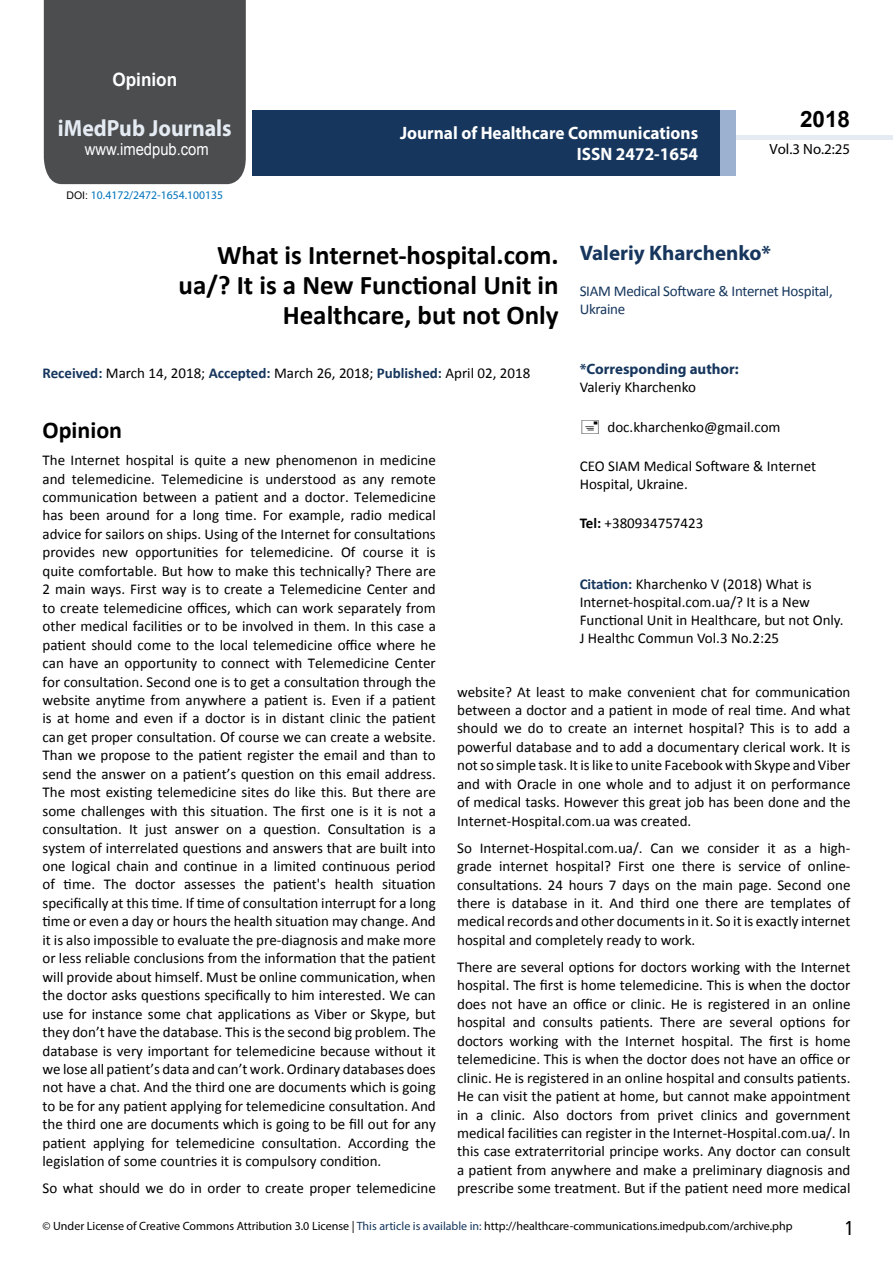
<style>
.page{position:relative;width:893px;height:1263px;background:#fff}
.page>*{position:absolute;margin:0;border:0;box-sizing:border-box;transform-origin:0 0}
.t1{font:700 27px/29.7px "Calibri";color:#000;text-align:right}
.t2{font:25.5px "Tunga";color:#000}
.t3{font:700 24px "Calibri";color:#000}
.t4{font:700 23.4px "Myriad Pro";color:#e4ebf2;scale:.93 1}
.t5{font:700 22.5px "Arial";color:#000}
.t6{font:700 21px "Myriad Pro";color:#16365d}
.t7{font:700 18.45px "Arial";color:#fff;scale:.93 1}
.t8{font:700 18px/21.6px "Myriad Pro";color:#fff;text-align:right;scale:.96 1}
.t9{font:16.5px "Arial";color:#fff;scale:.89 1}
.t10{font:15px/18.5px "Calibri";color:#000;text-align:justify}
.t11{font:15px/18px "Calibri";letter-spacing:-.02em;color:#16365d}
.t12{font:700 15px "Myriad Pro";color:#16365d}
.t13{font:14.85px "Myriad Pro";color:#000}
.t14{font:12px "Myriad Pro";color:#000}
.t15{font:11.7px "Myriad Pro";color:#0072bc}
.s1{font-family:"Arial";font-size:10.5px;color:#000}
.s2{font-weight:700;color:#16365d}
.s3{font-weight:700}
.s4{color:#16365d}
</style>
<div class="page">
<div style="left:44px;top:0;width:202px;height:184px;background:#4c4d4f"></div>
<div style="left:736px;top:135px;width:157px;height:5px;background:#e4ebf2"></div>
<div style="left:252px;top:110px;width:469px;height:66px;background:#16365d"></div>
<div style="left:720px;top:110px;width:16px;height:66px;background:#9bb1cf"></div>
<p class="t7" style="left:112px;top:67px;width:71px">Opinion</p>
<h3 class="t4" style="left:58px;top:113px;width:188px">iMedPub Journals</h3>
<p class="t9" style="left:85px;top:138px;width:141px">www.imedpub.com</p>
<p class="t15" style="left:66px;top:188px;width:158px"><span class="s1">DOI:</span> 10.4172/2472-1654.100135</p>
<p class="t8" style="left:400px;top:121px;width:312px">Journal of Healthcare Communications<br>ISSN 2472-1654</p>
<h3 class="t5" style="left:800px;top:104px;width:52px">2018</h3>
<p class="t13" style="left:769px;top:140px;width:82px">Vol.3 No.2:25</p>
<h3 class="t6" style="left:580px;top:239px;width:193px">Valeriy Kharchenko*</h3>
<p class="t11" style="left:580px;top:282px;width:255px">SIAM Medical Software &amp; Internet Hospital,<br>Ukraine</p>
<h1 class="t1" style="left:179px;top:241px;width:382px">What is Internet-hospital.com. ua/? It is a New Functional Unit in<br>Healthcare, but not Only</h1>
<p class="t10" style="left:43px;top:363px;width:489px"><span class="s2">Received:</span> March 14, 2018; <span class="s2">Accepted:</span> March 26, 2018; <span class="s2">Published:</span> April 02, 2018</p>
<p class="t12" style="left:580px;top:360px;width:161px">*Corresponding author:</p>
<p class="t10" style="left:580px;top:378px;width:118px">Valeriy Kharchenko</p>
<p class="t10" style="left:607px;top:417px;width:175px">doc.kharchenko@gmail.com</p>
<p class="t10" style="left:580px;top:457px;width:238px;line-height:18px">CEO SIAM Medical Software &amp; Internet<br>Hospital, Ukraine.</p>
<p class="t10" style="left:580px;top:514px;width:125px"><span class="s3">Tel:</span> +380934757423</p>
<h3 class="t3" style="left:43px;top:415px;width:81px">Opinion</h3>
<p class="t10" style="left:43px;top:451px;width:395px">The Internet hospital is quite a new phenomenon in medicine and telemedicine. Telemedicine is understood as any remote communication between a patient and a doctor. Telemedicine has been around for a long time. For example, radio medical advice for sailors on ships. Using of the Internet for consultations provides new opportunities for telemedicine. Of course it is quite comfortable. But how to make this technically? There are 2 main ways. First way is to create a Telemedicine Center and to create telemedicine offices, which can work separately from other medical facilities or to be involved in them. In this case a patient should come to the local telemedicine office where he can have an opportunity to connect with Telemedicine Center for consultation. Second one is to get a consultation through the website anytime from anywhere a patient is. Even if a patient is at home and even if a doctor is in distant clinic the patient can get proper consultation. Of course we can create a website.<br>Than we propose to the patient register the email and than to send the answer on a patient’s question on this email address.<br>The most existing telemedicine sites do like this. But there are some challenges with this situation. The first one is it is not a consultation. It just answer on a question. Consultation is a system of interrelated questions and answers that are built into one logical chain and continue in a limited continuous period of time. The doctor assesses the patient's health situation specifically at this time. If time of consultation interrupt for a long time or even a day or hours the health situation may change. And it is also impossible to evaluate the pre-diagnosis and make more or less reliable conclusions from the information that the patient will provide about himself. Must be online communication, when the doctor asks questions specifically to him interested. We can use for instance some chat applications as Viber or Skype, but they don’t have the database. This is the second big problem. The database is very important for telemedicine because without it we lose all patient’s data and can’t work. Ordinary databases does not have a chat. And the third one are documents which is going to be for any patient applying for telemedicine consultation. And the third one are documents which is going to be fill out for any patient applying for telemedicine consultation. According the legislation of some countries it is compulsory condition.</p>
<p class="t10" style="left:43px;top:1179px;width:395px">So what should we do in order to create proper telemedicine</p>
<p class="t10" style="left:580px;top:575px;width:265px;line-height:18px;text-align:left"><span class="s2">Citation:</span> Kharchenko V (2018) What is Internet-hospital.com.ua/? It is a New Functional Unit in Healthcare, but not Only.<br>J Healthc Commun Vol.3 No.2:25</p>
<p class="t10" style="left:457px;top:682px;width:395px">website? At least to make convenient chat for communication between a doctor and a patient in mode of real time. And what should we do to create an internet hospital? This is to add a powerful database and to add a documentary clerical work. It is not so simple task. It is like to unite Facebook with Skype and Viber and with Oracle in one whole and to adjust it on performance of medical tasks. However this great job has been done and the Internet-Hospital.com.ua was created.</p>
<p class="t10" style="left:457px;top:838px;width:395px">So Internet-Hospital.com.ua/. Can we consider it as a high&shy;grade internet hospital? First one there is service of online&shy;consultations. 24 hours 7 days on the main page. Second one there is database in it. And third one there are templates of medical records and other documents in it. So it is exactly internet hospital and completely ready to work.</p>
<p class="t10" style="left:457px;top:958px;width:395px">There are several options for doctors working with the Internet hospital. The first is home telemedicine. This is when the doctor does not have an office or clinic. He is registered in an online hospital and consults patients. There are several options for doctors working with the Internet hospital. The first is home telemedicine. This is when the doctor does not have an office or clinic. He is registered in an online hospital and consults patients.<br>He can visit the patient at home, but cannot make appointment in a clinic. Also doctors from privet clinics and government medical facilities can register in the Internet-Hospital.com.ua/. In this case extraterritorial principe works. Any doctor can consult a patient from anywhere and make a preliminary diagnosis and prescribe some treatment. But if the patient need more medical</p>
<p class="t14" style="left:43px;top:1218px;width:752px">© Under License of Creative Commons Attribution 3.0 License | <span class="s4">This article is available in:</span> http://healthcare-communications.imedpub.com/archive.php</p>
<h2 class="t2" style="left:845px;top:1211px;width:9px">1</h2>
</div>
